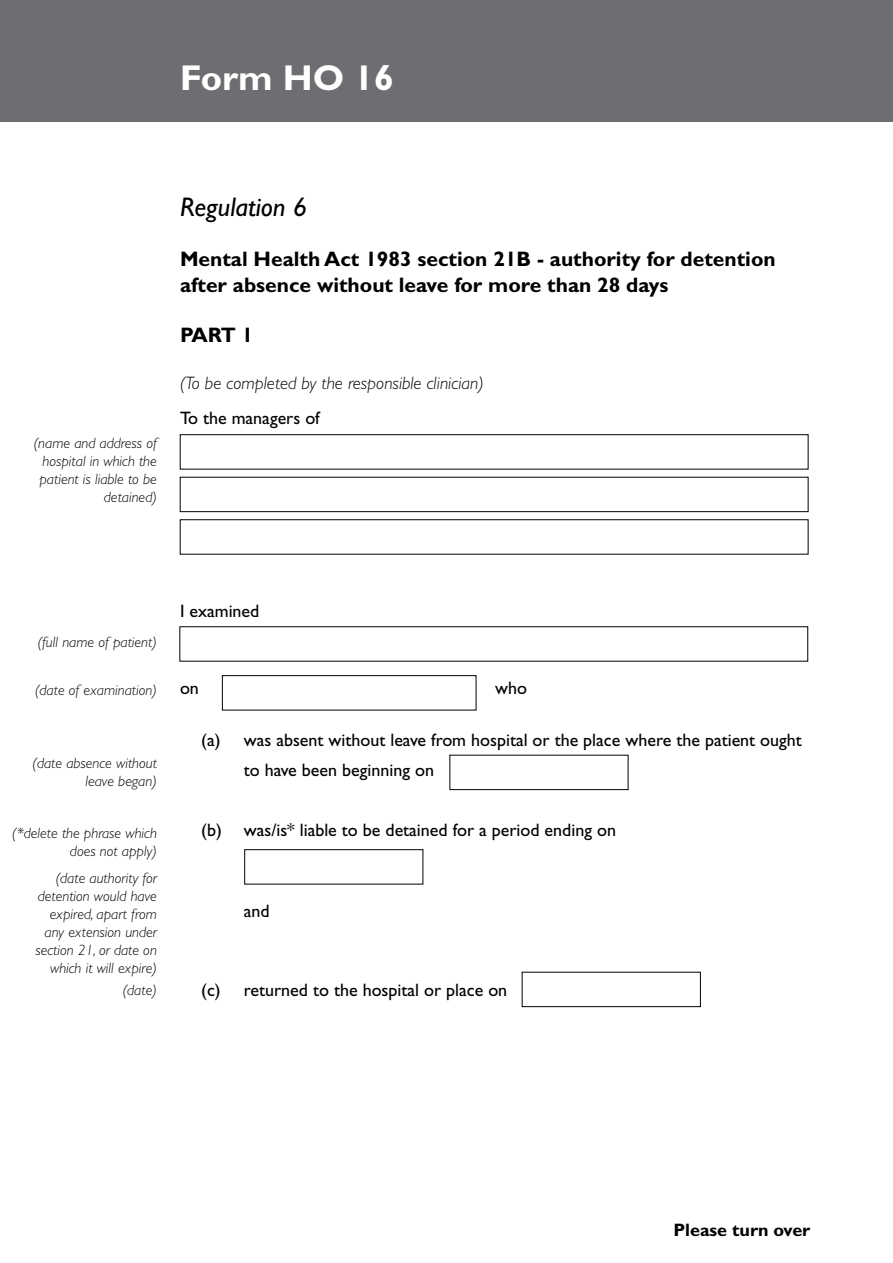
<style>
.page{position:relative;width:893px;height:1263px;background:#fff}
.page>*{position:absolute;margin:0;border:0;box-sizing:border-box;transform-origin:0 0}
.Heading{font:700 36px "Gill Sans Std";color:#fff}
.Sub_heading{font:italic 27px "Gill Sans Std";color:#000}
.Sub_heading-2{font:700 21px/25.2px "Gill Sans Std";color:#000}
.Sub_sub_heading{font:700 21px "Gill Sans Std";color:#000}
.bullets{font:18px "Gill Sans Std";color:#000}
.text{font:italic 300 18px "Gill Sans Std";color:#000}
.text-2{font:18px "Gill Sans Std";color:#000}
.text-3{font:700 18px "Gill Sans Std";color:#000}
.bullets-2{font:italic 300 15px/18px "Gill Sans Std";color:#000;text-align:right}
.text-4{font:italic 300 15px/18px "Gill Sans Std";color:#000;text-align:right}
</style>
<div class="page">
<div style="left:0;top:0;width:893px;height:122px;background:#6d6e71"></div>
<div style="left:180px;top:434px;width:628px;height:35px;border:1px solid #000"></div>
<div style="left:222px;top:675px;width:254px;height:35px;border:1px solid #000"></div>
<div style="left:180px;top:477px;width:628px;height:35px;border:1px solid #000"></div>
<div style="left:450px;top:755px;width:178px;height:35px;border:1px solid #000"></div>
<div style="left:244px;top:849px;width:179px;height:35px;border:1px solid #000"></div>
<div style="left:522px;top:972px;width:179px;height:35px;border:1px solid #000"></div>
<p class="Heading" style="left:180px;top:56px;width:215px">Form HO 16</p>
<p class="text-4" style="left:34px;top:434px;width:125px">(name and address of hospital in which the patient is liable to be detained)</p>
<p class="Sub_heading" style="left:180px;top:191px;width:129px">Regulation 6</p>
<p class="Sub_heading-2" style="left:180px;top:247px;width:597px">Mental Health Act 1983 section 21B - authority for detention after absence without leave for more than 28 days</p>
<p class="Sub_sub_heading" style="left:180px;top:323px;width:75px">PART 1</p>
<p class="text" style="left:180px;top:373px;width:305px">(To be completed by the responsible clinician)</p>
<p class="text-2" style="left:180px;top:407px;width:141px">To the managers of</p>
<p class="text-4" style="left:38px;top:633px;width:121px">(full name of patient)</p>
<p class="text-4" style="left:35px;top:681px;width:123px">(date of examination)</p>
<p class="text-4" style="left:32px;top:754px;width:126px">(date absence without leave began)</p>
<p class="bullets-2" style="left:12px;top:824px;width:146px">(*delete the phrase which does not apply)</p>
<p class="bullets-2" style="left:35px;top:869px;width:123px">(date authority for detention would have expired, apart from any extension under section 21, or date on which it will expire)</p>
<p class="text-4" style="left:123px;top:981px;width:36px">(date)</p>
<p class="text-2" style="left:180px;top:601px;width:81px">I examined</p>
<p class="text-2" style="left:180px;top:678px;width:20px">on</p>
<p class="text-2" style="left:495px;top:678px;width:33px">who</p>
<p class="bullets" style="left:201px;top:729px;width:602px">(a) was absent without leave from hospital or the place where the patient ought</p>
<p class="bullets" style="left:244px;top:759px;width:192px">to have been beginning on</p>
<p class="bullets" style="left:201px;top:819px;width:416px">(b) was/is* liable to be detained for a period ending on</p>
<p class="bullets" style="left:244px;top:900px;width:27px">and</p>
<p class="bullets" style="left:201px;top:979px;width:307px">(c) returned to the hospital or place on</p>
<p class="text-3" style="left:673px;top:1219px;width:138px">Please turn over</p>
</div>
